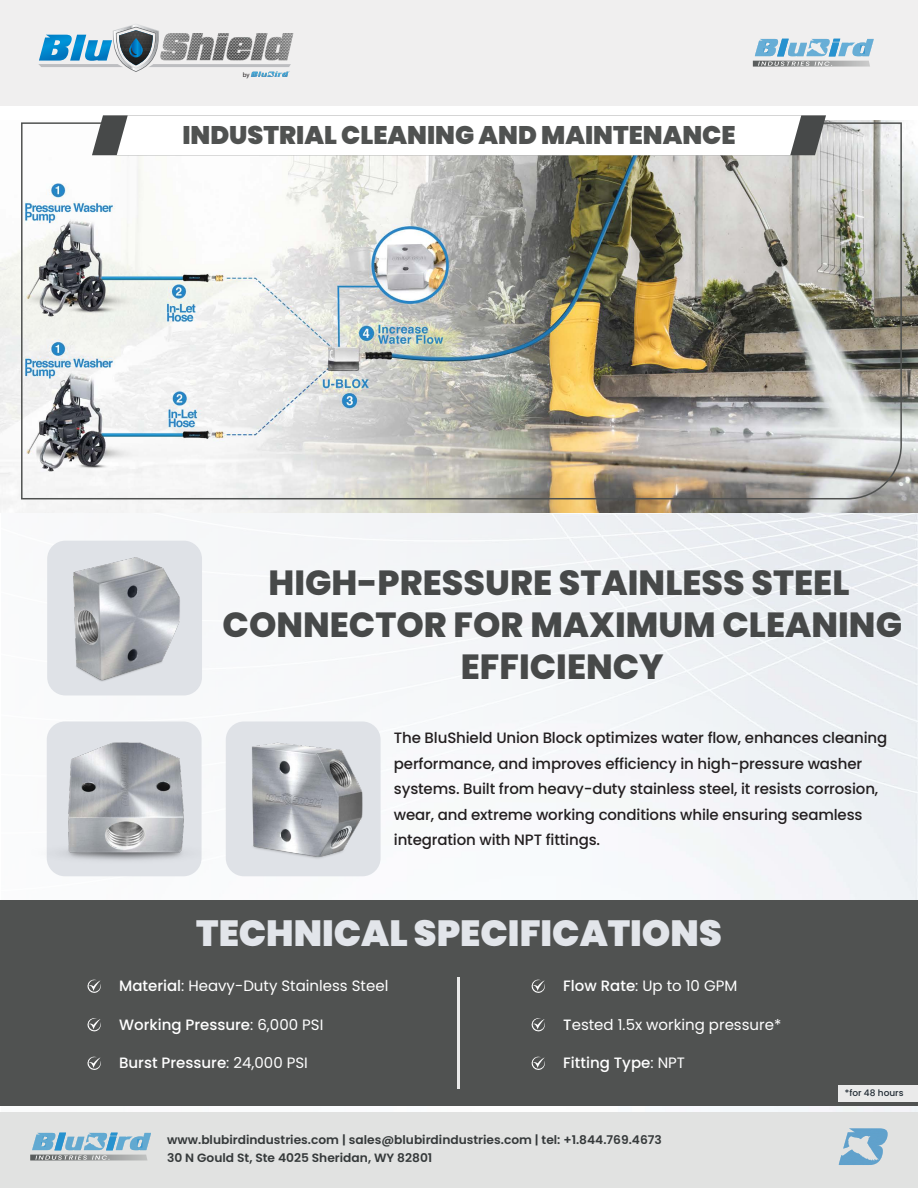
<style>
.page{position:relative;width:918px;height:1188px;background:#fff}
.page>*{position:absolute;margin:0;border:0;box-sizing:border-box;transform-origin:0 0}
.t1{font:900 36.45px "Poppins";color:#e2e5ea}
.t2{font:800 34.95px/41.8px "Poppins";color:#474949;text-align:center}
.t3{font:900 25.5px "Poppins";color:#505251}
.t4{font:500 15px/25.5px "Poppins";letter-spacing:-.01em;color:#231f20}
.t5{font:15px "Poppins";color:#fff}
.t6{font:500 15px "Poppins";color:#fff}
.t7{font:600 12px/18px "Poppins";color:#35393a}
.t8{font:500 9px "Poppins";color:#222c35}
.t9{font:6.6px "Myriad Pro";color:#231f20}
.s1{font-weight:500}
.s2{font-weight:400}
</style>
<div class="page">
<img style="left:0;top:513px;width:918px;height:600px">
<div style="left:0;top:0;width:918px;height:105px;background:#f0efef"></div>
<div style="left:47px;top:541px;width:155px;height:154px;background:#dfe2e7;border-radius:18px"></div>
<div style="left:47px;top:721px;width:155px;height:155px;background:#dfe2e7;border-radius:18px"></div>
<div style="left:226px;top:721px;width:155px;height:155px;background:#dfe2e7;border-radius:18px"></div>
<div style="left:0;top:901px;width:918px;height:205px;background:#505251"></div>
<svg style="left:87px;top:979px;width:14px;height:14px"></svg>
<svg style="left:87px;top:1018px;width:14px;height:14px"></svg>
<svg style="left:87px;top:1056px;width:14px;height:14px"></svg>
<svg style="left:531px;top:979px;width:14px;height:14px"></svg>
<svg style="left:531px;top:1018px;width:14px;height:14px"></svg>
<svg style="left:531px;top:1056px;width:14px;height:14px"></svg>
<hr style="left:458px;top:977px;width:2px;height:111px;background:#eaeaea">
<div style="left:838px;top:1085px;width:80px;height:16px;background:#eaeaea"></div>
<div style="left:0;top:1113px;width:918px;height:75px;background:#e1e2e1"></div>
<img style="left:14px;top:841px;width:210px;height:24px">
<img style="left:60px;top:742px;width:133px;height:122px">
<img style="left:252px;top:742px;width:111px;height:117px">
<img style="left:73px;top:557px;width:107px;height:124px">
<svg style="left:38px;top:24px;width:253px;height:53px"></svg>
<div style="left:30px;top:1155px;width:118px;height:6px;background:#5a5d5d"></div>
<svg style="left:32px;top:1133px;width:119px;height:27px"></svg>
<svg style="left:839px;top:1128px;width:49px;height:37px"></svg>
<div style="left:753px;top:61px;width:117px;height:6px;background:#5a5d5d"></div>
<svg style="left:755px;top:39px;width:119px;height:27px"></svg>
<img style="left:0;top:121px;width:918px;height:392px">
<img style="left:20px;top:122px;width:883px;height:378px">
<svg style="left:92px;top:115px;width:734px;height:40px"></svg>
<p class="t9" style="left:243px;top:71px;width:8px">by</p>
<h3 class="t3" style="left:182px;top:120px;width:555px">INDUSTRIAL CLEANING AND MAINTENANCE</h3>
<h2 class="t2" style="left:223px;top:562px;width:681px">HIGH-PRESSURE STAINLESS STEEL<br>CONNECTOR FOR MAXIMUM CLEANING<br>EFFICIENCY</h2>
<p class="t4" style="left:394px;top:725px;width:495px">The BluShield Union Block optimizes water flow, enhances cleaning performance, and improves efficiency in high-pressure washer systems. Built from heavy-duty stainless steel, it resists corrosion, wear, and extreme working conditions while ensuring seamless integration with NPT fittings.</p>
<h1 class="t1" style="left:196px;top:912px;width:527px">TECHNICAL SPECIFICATIONS</h1>
<p class="t5" style="left:119px;top:977px;width:271px"><span class="s1">Material</span>: Heavy-Duty Stainless Steel</p>
<p class="t6" style="left:119px;top:1016px;width:206px">Working Pressure<span class="s2">: 6,000 PSI</span></p>
<p class="t6" style="left:119px;top:1055px;width:190px">Burst Pressure<span class="s2">: 24,000 PSI</span></p>
<p class="t5" style="left:563px;top:977px;width:176px"><span class="s1">Flow Rate</span>: Up to 10 GPM</p>
<p class="t5" style="left:563px;top:1016px;width:220px"><span class="s1">T</span>ested 1.5x working pressure*</p>
<p class="t6" style="left:563px;top:1055px;width:123px">Fitting Type<span class="s2">: NPT</span></p>
<p class="t7" style="left:167px;top:1131px;width:496px">www.blubirdindustries.com | sales@blubirdindustries.com | tel: +1.844.769.4673<br>30 N Gould St, Ste 4025 Sheridan, WY 82801</p>
<p class="t8" style="left:845px;top:1088px;width:60px">*for 48 hours</p>
</div>
